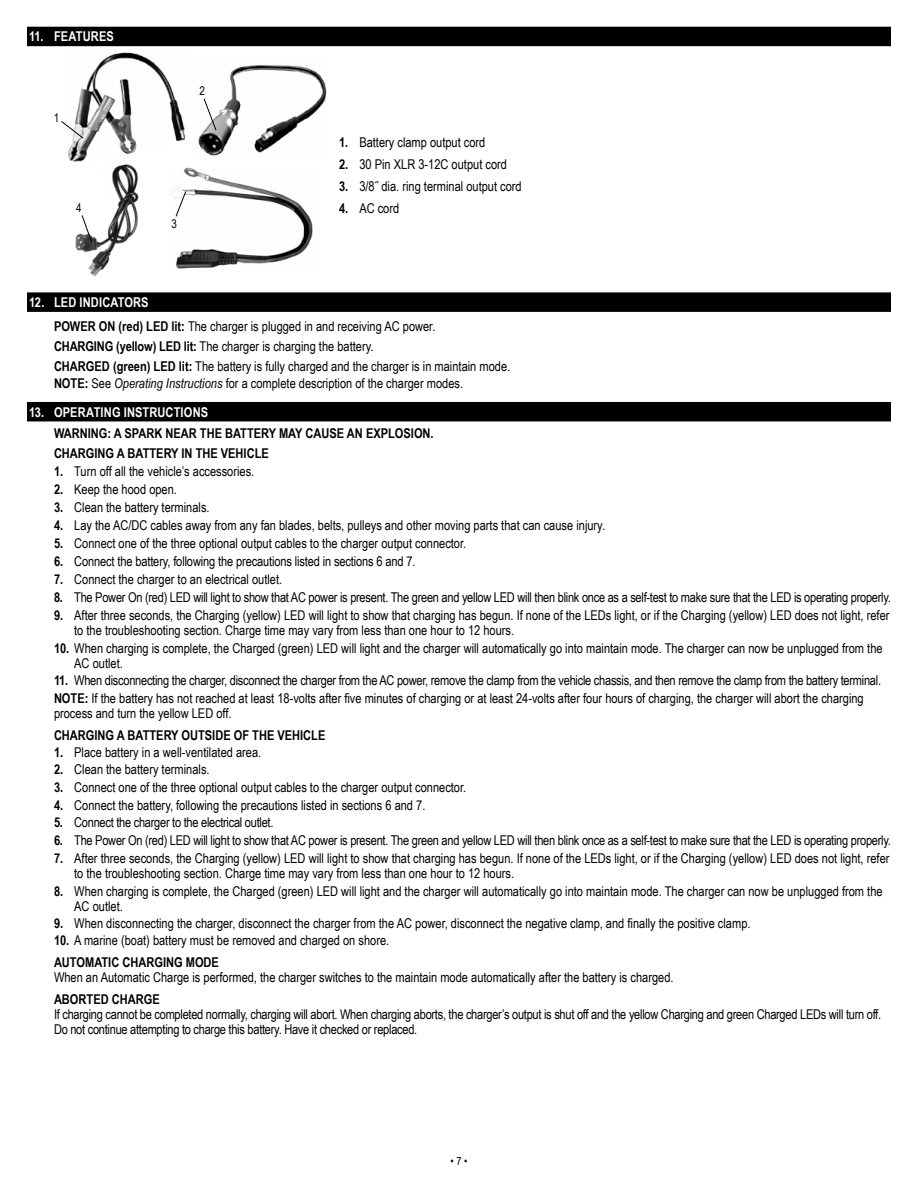
<style>
.page{position:relative;width:918px;height:1188px;background:#fff}
.page>*{position:absolute;margin:0;border:0;box-sizing:border-box;transform-origin:0 0}
.t1{font:13.5px/15px "Arial Narrow";color:#000}
.t2{font:13.5px/18px "Arial Narrow";letter-spacing:-.02em;color:#000}
.t3{font:700 13.5px/19.8px "Arial Narrow";color:#000}
.t4{font:700 13.5px "Arial Narrow";letter-spacing:.01em;color:#fff}
.t5{font:12px "Arial Narrow";color:#000}
.t6{font:11.25px "Arial Narrow";color:#000}
.s1{font-weight:700}
.s2{font-weight:700;color:#fff}
.s3{font-style:italic}
</style>
<div class="page">
<div style="left:27px;top:27px;width:864px;height:19px;background:#000"></div>
<div style="left:27px;top:292px;width:864px;height:20px;background:#000"></div>
<img style="left:198px;top:65px;width:129px;height:91px">
<img style="left:171px;top:168px;width:142px;height:101px">
<img style="left:68px;top:52px;width:118px;height:110px">
<img style="left:75px;top:164px;width:64px;height:113px">
<svg style="left:61px;top:120px;width:23px;height:19px"></svg>
<svg style="left:203px;top:98px;width:14px;height:33px"></svg>
<svg style="left:175px;top:191px;width:12px;height:26px"></svg>
<svg style="left:81px;top:214px;width:12px;height:29px"></svg>
<div style="left:27px;top:402px;width:864px;height:19px;background:#000"></div>
<p class="t4" style="left:29px;top:26px;width:86px">11. FEATURES</p>
<p class="t5" style="left:54px;top:109px;width:7px">1</p>
<p class="t5" style="left:76px;top:199px;width:7px">4</p>
<p class="t5" style="left:200px;top:82px;width:7px">2</p>
<p class="t5" style="left:171px;top:215px;width:7px">3</p>
<p class="t1" style="left:339px;top:135px;width:148px"><span class="s1">1.</span> Battery clamp output cord</p>
<p class="t1" style="left:339px;top:156px;width:169px"><span class="s1">2.</span> 30 Pin XLR 3-12C output cord</p>
<p class="t1" style="left:339px;top:178px;width:184px"><span class="s1">3.</span> 3/8˝ dia. ring terminal output cord</p>
<p class="t1" style="left:339px;top:200px;width:62px"><span class="s1">4.</span> AC cord</p>
<p class="t1" style="left:54px;top:290px;width:383px;line-height:24.2px;text-indent:-25px"><span class="s2">12. LED INDICATORS<br></span><span class="s1">POWER ON (red) LED lit:</span> The charger is plugged in and receiving AC power.</p>
<p class="t1" style="left:54px;top:336px;width:458px;line-height:19.8px"><span class="s1">CHARGING (yellow) LED lit:</span> The charger is charging the battery.<br><span class="s1">CHARGED (green) LED lit:</span> The battery is fully charged and the charger is in maintain mode.</p>
<p class="t1" style="left:54px;top:375px;width:411px"><span class="s1">NOTE:</span> See <span class="s3">Operating Instructions</span> for a complete description of the charger modes.</p>
<p class="t4" style="left:29px;top:402px;width:181px">13. OPERATING INSTRUCTIONS</p>
<p class="t3" style="left:54px;top:423px;width:381px">WARNING: A SPARK NEAR THE BATTERY MAY CAUSE AN EXPLOSION.<br>CHARGING A BATTERY IN THE VEHICLE</p>
<p class="t1" style="left:54px;top:463px;width:202px"><span class="s1">1.</span> Turn off all the vehicle’s accessories.</p>
<p class="t1" style="left:54px;top:481px;width:125px"><span class="s1">2.</span> Keep the hood open.</p>
<p class="t1" style="left:54px;top:499px;width:157px"><span class="s1">3.</span> Clean the battery terminals.</p>
<p class="t1" style="left:54px;top:517px;width:553px"><span class="s1">4.</span> Lay the AC/DC cables away from any fan blades, belts, pulleys and other moving parts that can cause injury.</p>
<p class="t1" style="left:54px;top:535px;width:414px"><span class="s1">5.</span> Connect one of the three optional output cables to the charger output connector.</p>
<p class="t1" style="left:54px;top:553px;width:363px"><span class="s1">6.</span> Connect the battery, following the precautions listed in sections 6 and 7.</p>
<p class="t1" style="left:54px;top:571px;width:230px"><span class="s1">7.</span> Connect the charger to an electrical outlet.</p>
<p class="t2" style="left:54px;top:588px;width:838px"><span class="s1">8.</span> The Power On (red) LED will light to show that AC power is present. The green and yellow LED will then blink once as a self-test to make sure that the LED is operating properly.</p>
<p class="t1" style="left:74px;top:607px;width:817px;text-indent:-20px"><span class="s1">9.</span> After three seconds, the Charging (yellow) LED will light to show that charging has begun. If none of the LEDs light, or if the Charging (yellow) LED does not light, refer to the troubleshooting section. Charge time may vary from less than one hour to 12 hours.</p>
<p class="t1" style="left:74px;top:640px;width:810px;text-indent:-20px"><span class="s1">10.</span> When charging is complete, the Charged (green) LED will light and the charger will automatically go into maintain mode. The charger can now be unplugged from the<br>AC outlet.</p>
<p class="t2" style="left:54px;top:671px;width:829px"><span class="s1">11.</span> When disconnecting the charger, disconnect the charger from the AC power, remove the clamp from the vehicle chassis, and then remove the clamp from the battery terminal.<br><span class="s1">NOTE:</span> If the battery has not reached at least 18-volts after five minutes of charging or at least 24-volts after four hours of charging, the charger will abort the charging</p>
<p class="t1" style="left:54px;top:706px;width:179px">process and turn the yellow LED off.</p>
<p class="t3" style="left:54px;top:725px;width:273px">CHARGING A BATTERY OUTSIDE OF THE VEHICLE</p>
<p class="t1" style="left:54px;top:744px;width:209px"><span class="s1">1.</span> Place battery in a well-ventilated area.</p>
<p class="t1" style="left:54px;top:762px;width:157px"><span class="s1">2.</span> Clean the battery terminals.</p>
<p class="t1" style="left:54px;top:780px;width:414px"><span class="s1">3.</span> Connect one of the three optional output cables to the charger output connector.</p>
<p class="t1" style="left:54px;top:797px;width:373px"><span class="s1">4.</span> Connect the battery, following the precautions listed in sections 6 and 7.</p>
<p class="t2" style="left:54px;top:812px;width:221px"><span class="s1">5.</span> Connect the charger to the electrical outlet.</p>
<p class="t2" style="left:54px;top:831px;width:838px"><span class="s1">6.</span> The Power On (red) LED will light to show that AC power is present. The green and yellow LED will then blink once as a self-test to make sure that the LED is operating properly.</p>
<p class="t1" style="left:74px;top:850px;width:817px;text-indent:-20px"><span class="s1">7.</span> After three seconds, the Charging (yellow) LED will light to show that charging has begun. If none of the LEDs light, or if the Charging (yellow) LED does not light, refer to the troubleshooting section. Charge time may vary from less than one hour to 12 hours.</p>
<p class="t1" style="left:74px;top:883px;width:810px;text-indent:-20px"><span class="s1">8.</span> When charging is complete, the Charged (green) LED will light and the charger will automatically go into maintain mode. The charger can now be unplugged from the<br>AC outlet.</p>
<p class="t1" style="left:54px;top:915px;width:698px"><span class="s1">9.</span> When disconnecting the charger, disconnect the charger from the AC power, disconnect the negative clamp, and finally the positive clamp.</p>
<p class="t1" style="left:54px;top:929px;width:337px;line-height:21.8px"><span class="s1">10.</span> A marine (boat) battery must be removed and charged on shore.<br><span class="s1">AUTOMATIC CHARGING MODE</span></p>
<p class="t1" style="left:54px;top:969px;width:621px">When an Automatic Charge is performed, the charger switches to the maintain mode automatically after the battery is charged.</p>
<p class="t3" style="left:54px;top:988px;width:107px">ABORTED CHARGE</p>
<p class="t2" style="left:54px;top:1006px;width:829px;line-height:15px">If charging cannot be completed normally, charging will abort. When charging aborts, the charger’s output is shut off and the yellow Charging and green Charged LEDs will turn off.<br>Do not continue attempting to charge this battery. Have it checked or replaced.</p>
<p class="t6" style="left:451px;top:1152px;width:18px">• 7 •</p>
</div>
